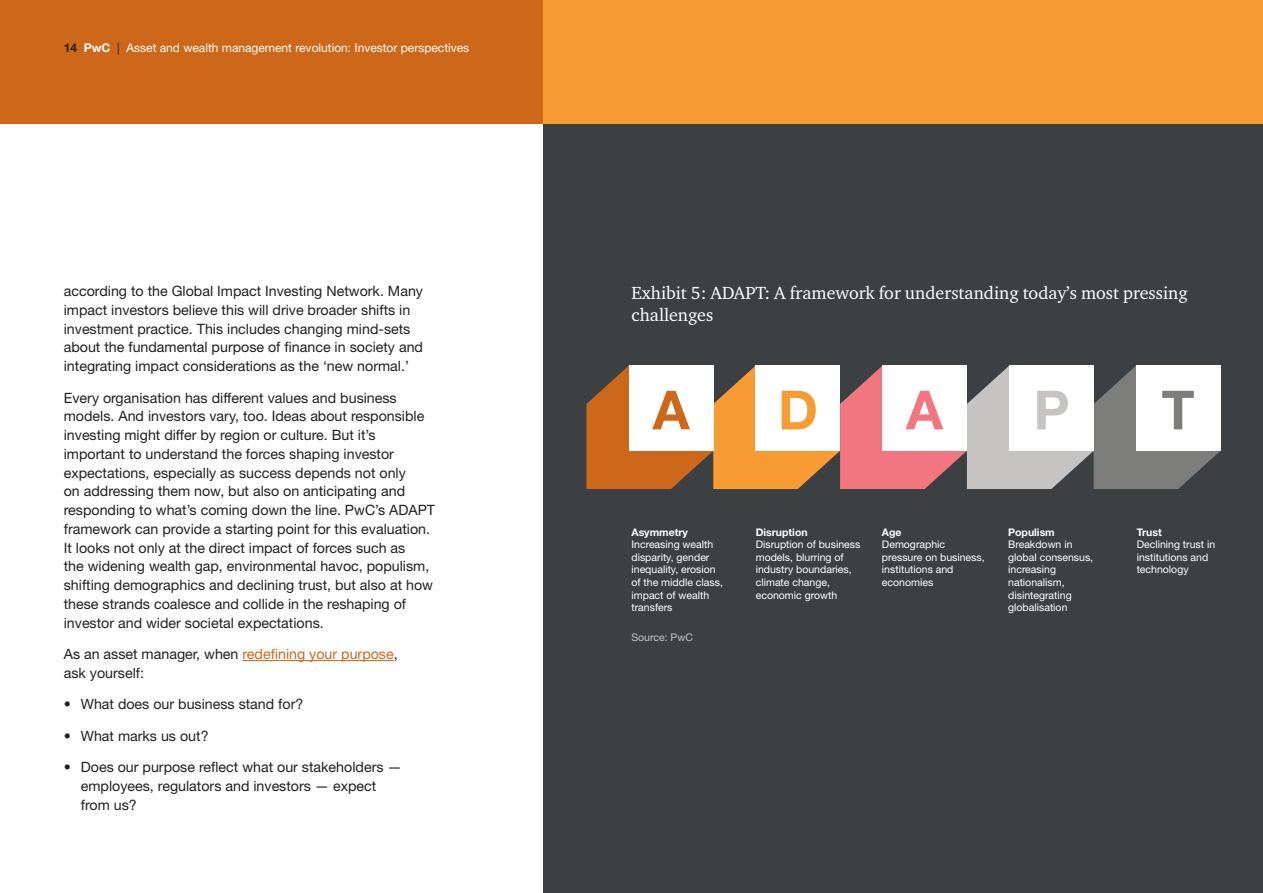
<style>
.page{position:relative;width:1263px;height:893px;background:#fff}
.page>*{position:absolute;margin:0;border:0;box-sizing:border-box;transform-origin:0 0}
.t1{font:700 54px "Helvetica Neue";color:#cd681b}
.t2{font:700 54px "Helvetica Neue";color:#f89b33}
.t3{font:700 54px "Helvetica Neue";color:#f2767f}
.t4{font:700 54px "Helvetica Neue";color:#c6c4c3}
.t5{font:700 54px "Helvetica Neue";color:#7d7e7c}
.t6{font:18px/21.6px "Charter ITC";color:#fff}
.t7{font:14.25px/18.8px "Helvetica Neue";color:#231f20}
.t8{font:12px "Helvetica Neue";color:#fff}
.t9{font:10.5px/12.6px "Helvetica Neue";color:#fff}
.t10{font:700 10.5px "Helvetica Neue";color:#fff}
.t11{font:10.5px "Helvetica Neue";color:#c6c4c3}
.s1{font-weight:700;color:#231f20}
.s2{font-weight:700}
.s3{color:#231f20}
.s4{color:#cd681b}
</style>
<div class="page">
<div style="left:544px;top:123px;width:719px;height:770px;background:#3d4043"></div>
<div style="left:0;top:0;width:544px;height:123px;background:#cd681b"></div>
<div style="left:544px;top:0;width:719px;height:123px;background:#f89b33"></div>
<hr style="left:242px;top:660px;width:152px;height:1px;background:#cd681b">
<svg style="left:586px;top:366px;width:634px;height:123px;background:#d0b2a1"></svg>
<div style="left:629px;top:366px;width:84px;height:85px;background:#fff"></div>
<p class="t8" style="left:64px;top:41px;width:407px"><span class="s1">14</span> <span class="s2">PwC</span> <span class="s3">|</span> Asset and wealth management revolution: Investor perspectives</p>
<p class="t7" style="left:64px;top:281px;width:361px">according to the Global Impact Investing Network. Many impact investors believe this will drive broader shifts in investment practice. This includes changing mind-sets about the fundamental purpose of finance in society and integrating impact considerations as the ‘new normal.’</p>
<p class="t7" style="left:64px;top:388px;width:373px">Every organisation has different values and business models. And investors vary, too. Ideas about responsible investing might differ by region or culture. But it’s important to understand the forces shaping investor expectations, especially as success depends not only<br>on addressing them now, but also on anticipating and responding to what’s coming down the line. PwC’s ADAPT framework can provide a starting point for this evaluation.<br>It looks not only at the direct impact of forces such as<br>the widening wealth gap, environmental havoc, populism, shifting demographics and declining trust, but also at how these strands coalesce and collide in the reshaping of investor and wider societal expectations.</p>
<p class="t7" style="left:64px;top:645px;width:335px">As an asset manager, when <span class="s4">redefining your purpose</span>, ask yourself:</p>
<p class="t7" style="left:64px;top:695px;width:241px">• What does our business stand for?</p>
<p class="t7" style="left:64px;top:726px;width:146px">• What marks us out?</p>
<p class="t7" style="left:81px;top:758px;width:322px;text-indent:-17px">• Does our purpose reflect what our stakeholders — employees, regulators and investors — expect from us?</p>
<p class="t6" style="left:631px;top:282px;width:558px">Exhibit 5: ADAPT: A framework for understanding today’s most pressing challenges</p>
<h1 class="t1" style="left:653px;top:377px;width:38px">A</h1>
<h1 class="t2" style="left:778px;top:377px;width:42px">D</h1>
<h1 class="t3" style="left:906px;top:377px;width:38px">A</h1>
<h1 class="t4" style="left:1033px;top:377px;width:38px">P</h1>
<h1 class="t5" style="left:1161px;top:377px;width:34px">T</h1>
<p class="t10" style="left:631px;top:525px;width:58px">Asymmetry</p>
<p class="t9" style="left:631px;top:538px;width:93px">Increasing wealth disparity, gender inequality, erosion of the middle class, impact of wealth transfers</p>
<p class="t11" style="left:631px;top:631px;width:63px">Source: PwC</p>
<p class="t10" style="left:756px;top:525px;width:53px">Disruption</p>
<p class="t9" style="left:756px;top:538px;width:106px">Disruption of business models, blurring of industry boundaries, climate change, economic growth</p>
<p class="t10" style="left:882px;top:525px;width:21px">Age</p>
<p class="t9" style="left:882px;top:538px;width:104px">Demographic pressure on business, institutions and economies</p>
<p class="t10" style="left:1008px;top:525px;width:48px">Populism</p>
<p class="t9" style="left:1008px;top:538px;width:86px">Breakdown in global consensus, increasing nationalism, disintegrating globalisation</p>
<p class="t10" style="left:1137px;top:525px;width:27px">Trust</p>
<p class="t9" style="left:1137px;top:538px;width:80px">Declining trust in institutions and technology</p>
</div>
